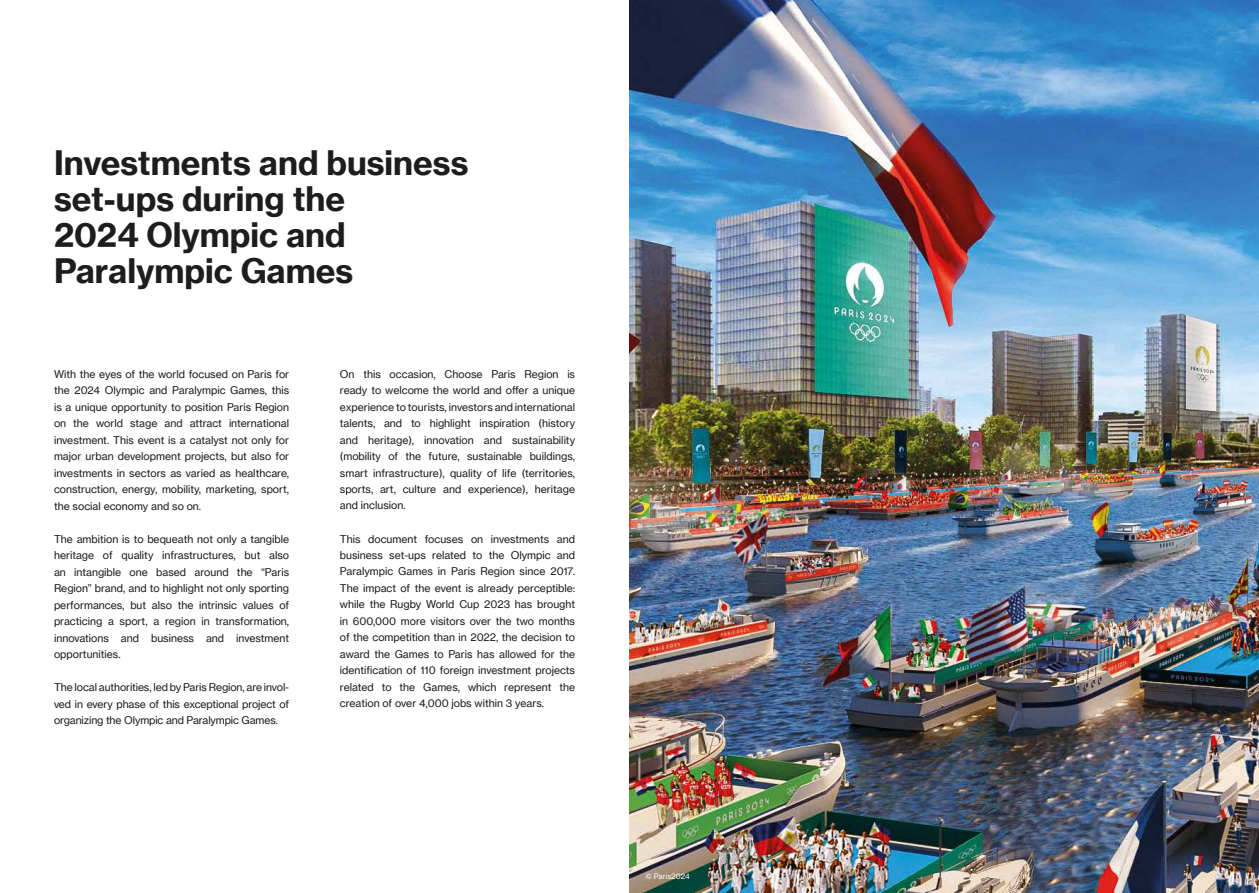
<style>
.page{position:relative;width:1259px;height:893px;background:#fff}
.page>*{position:absolute;margin:0;border:0;box-sizing:border-box;transform-origin:0 0}
.t1{font:33px/36px "N Haas Grotesk TX Pro 75 Bd";color:#1d1d1b}
.t2{font:10.5px/16.5px "N Haas Grotesk TX Pro 55 Rg";color:#1d1d1b;text-align:justify}
.t3{font:7.5px "N Haas Grotesk TX Pro 55 Rg";color:#fff}
</style>
<div class="page">
<img style="left:629px;top:0;width:630px;height:893px">
<h1 class="t1" style="left:54px;top:145px;width:416px">Investments and business set-ups during the<br>2024 Olympic and<br>Paralympic Games</h1>
<p class="t2" style="left:54px;top:365px;width:237px">With the eyes of the world focused on Paris for the 2024 Olympic and Paralympic Games, this is a unique opportunity to position Paris Region on the world stage and attract international investment. This event is a catalyst not only for major urban development projects, but also for investments in sectors as varied as healthcare, construction, energy, mobility, marketing, sport, the social economy and so on.</p>
<p class="t2" style="left:54px;top:530px;width:237px">The ambition is to bequeath not only a tangible heritage of quality infrastructures, but also an intangible one based around the “Paris Region” brand, and to highlight not only sporting performances, but also the intrinsic values of practicing a sport, a region in transformation, innovations and business and investment opportunities.</p>
<p class="t2" style="left:54px;top:679px;width:237px">The local authorities, led by Paris Region, are invol&shy;ved in every phase of this exceptional project of organizing the Olympic and Paralympic Games.</p>
<p class="t2" style="left:340px;top:365px;width:237px">On this occasion, Choose Paris Region is ready to welcome the world and offer a unique experience to tourists, investors and international talents, and to highlight inspiration (history and heritage), innovation and sustainability (mobility of the future, sustainable buildings, smart infrastructure), quality of life (territories, sports, art, culture and experience), heritage and inclusion.</p>
<p class="t2" style="left:340px;top:530px;width:237px">This document focuses on investments and business set-ups related to the Olympic and Paralympic Games in Paris Region since 2017.<br>The impact of the event is already perceptible: while the Rugby World Cup 2023 has brought in 600,000 more visitors over the two months of the competition than in 2022, the decision to award the Games to Paris has allowed for the identification of 110 foreign investment projects related to the Games, which represent the creation of over 4,000 jobs within 3 years.</p>
<p class="t3" style="left:645px;top:872px;width:46px">© Paris2024</p>
</div>
